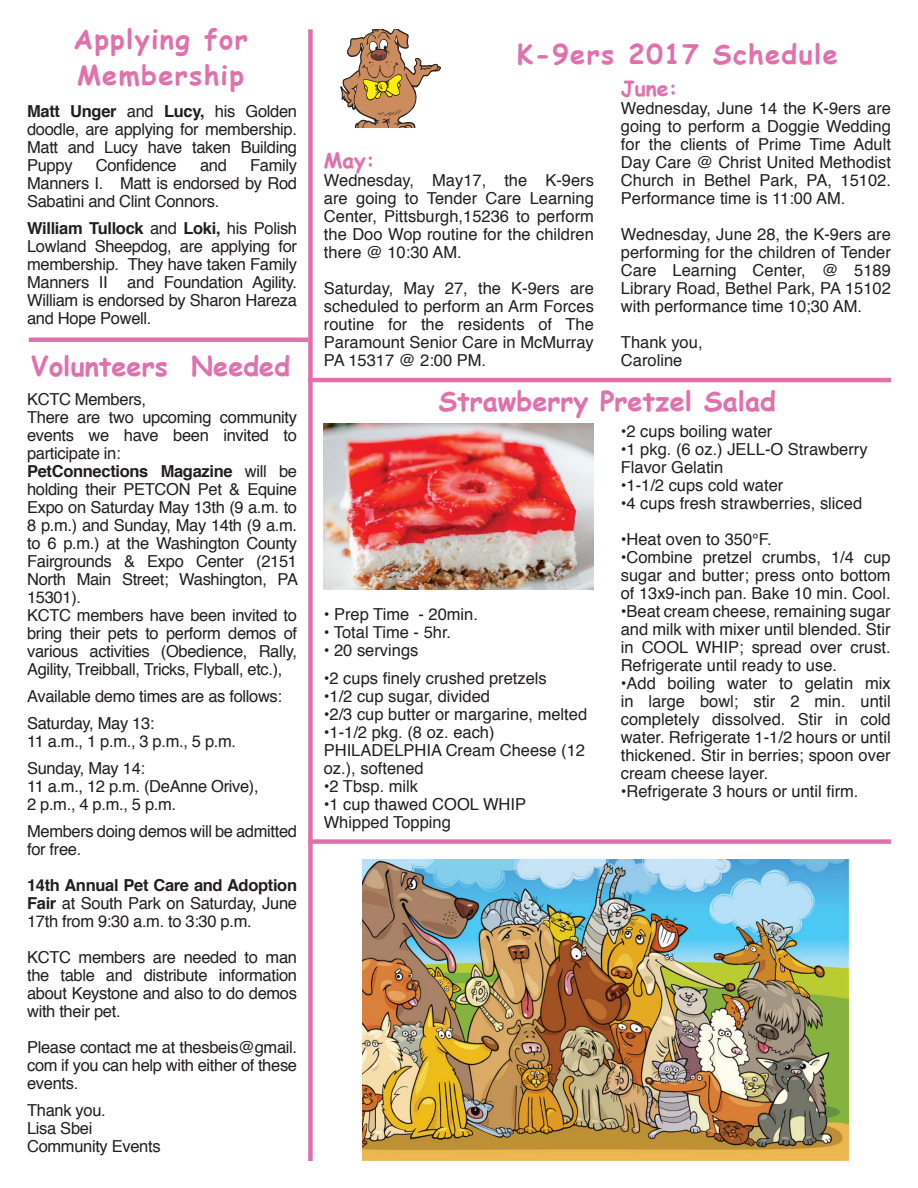
<style>
.page{position:relative;width:918px;height:1188px;background:#fff}
.page>*{position:absolute;margin:0;border:0;box-sizing:border-box;transform-origin:0 0}
.t1{font:700 27px/36px "Comic Sans MS";letter-spacing:.05em;color:#e170ac}
.t2{font:700 27px "Comic Sans MS";color:#e170ac}
.t3{font:700 21px "Comic Sans MS";color:#e170ac}
.t4{font:16.5px/18px "Helvetica";letter-spacing:-.02em;color:#231f20;text-align:justify}
.t5{font:16.5px/18px "Helvetica";color:#231f20}
.s1{font-weight:700}
</style>
<div class="page">
<svg style="left:341px;top:29px;width:100px;height:98px"></svg>
<div style="left:308px;top:29px;width:5px;height:1132px;background:#e170ac"></div>
<hr style="left:29px;top:338px;width:279px;height:4px;background:#e170ac">
<hr style="left:308px;top:378px;width:583px;height:4px;background:#e170ac">
<img style="left:324px;top:423px;width:270px;height:166px">
<div style="left:308px;top:839px;width:583px;height:5px;background:#e170ac"></div>
<img style="left:363px;top:860px;width:487px;height:301px">
<h1 class="t1" style="left:73px;top:20px;width:176px">Applying for<br>Membership</h1>
<p class="t4" style="left:27px;top:103px;width:271px"><span class="s1">Matt Unger</span> and <span class="s1">Lucy,</span> his Golden doodle, are applying for membership.<br>Matt and Lucy have taken Building Puppy</p>
<p class="t4" style="left:96px;top:157px;width:82px">Confidence</p>
<p class="t4" style="left:200px;top:157px;width:28px">and</p>
<p class="t4" style="left:27px;top:157px;width:271px;text-indent:223px">Family Manners I. Matt is endorsed by Rod Sabatini and Clint Connors.</p>
<p class="t4" style="left:27px;top:220px;width:271px"><span class="s1">William Tullock</span> and <span class="s1">Loki,</span> his Polish Lowland Sheepdog, are applying for membership. They have taken Family Manners II and Foundation Agility.<br>William is endorsed by Sharon Hareza and Hope Powell.</p>
<h1 class="t2" style="left:31px;top:346px;width:261px">Volunteers Needed</h1>
<p class="t4" style="left:27px;top:391px;width:272px;text-align:left">KCTC Members,<br>There are two upcoming community events we have been invited to participate in:<br><span class="s1">PetConnections Magazine</span> will be holding their PETCON Pet &amp; Equine<br>Expo on Saturday May 13th (9 a.m. to<br>8 p.m.) and Sunday, May 14th (9 a.m. to 6 p.m.) at the Washington County<br>Fairgrounds &amp; Expo Center (2151<br>North Main Street; Washington, PA<br>15301).<br>KCTC members have been invited to bring their pets to perform demos of various activities (Obedience, Rally,<br>Agility, Treibball, Tricks, Flyball, etc.),</p>
<p class="t4" style="left:27px;top:684px;width:256px;line-height:27px">Available demo times are as follows:<br>Saturday, May 13:</p>
<p class="t4" style="left:27px;top:729px;width:210px;line-height:27px">11 a.m., 1 p.m., 3 p.m., 5 p.m.<br>Sunday, May 14:</p>
<p class="t4" style="left:27px;top:778px;width:233px">11 a.m., 12 p.m. (DeAnne Orive),<br>2 p.m., 4 p.m., 5 p.m.</p>
<p class="t4" style="left:27px;top:823px;width:271px">Members doing demos will be admitted for free.</p>
<p class="t4" style="left:27px;top:877px;width:272px"><span class="s1">14th Annual Pet Care and Adoption Fair</span> at South Park on Saturday, June 17th from 9:30 a.m. to 3:30 p.m.</p>
<p class="t4" style="left:27px;top:949px;width:271px">KCTC members are needed to man the table and distribute information about Keystone and also to do demos with their pet.</p>
<p class="t4" style="left:27px;top:1039px;width:271px">Please contact me at thesbeis@gmail. com if you can help with either of these events.</p>
<p class="t4" style="left:27px;top:1102px;width:135px;text-align:left">Thank you.<br>Lisa Sbei<br>Community Events</p>
<h1 class="t1" style="left:517px;top:36px;width:323px">K-9ers 2017 Schedule</h1>
<p class="t3" style="left:324px;top:145px;width:52px">May:</p>
<p class="t4" style="left:324px;top:171px;width:272px">Wednesday, May17, the K-9ers are going to Tender Care Learning Center, Pittsburgh,15236 to perform the Doo Wop routine for the children there @ 10:30 AM.</p>
<p class="t4" style="left:324px;top:279px;width:272px">Saturday, May 27, the K-9ers are scheduled to perform an Arm Forces routine for the residents of The Paramount Senior Care in McMurray PA 15317 @ 2:00 PM.</p>
<p class="t3" style="left:621px;top:73px;width:58px">June:</p>
<p class="t4" style="left:621px;top:99px;width:272px">Wednesday, June 14 the K-9ers are going to perform a Doggie Wedding for the clients of Prime Time Adult Day Care @ Christ United Methodist Church in Bethel Park, PA, 15102.<br>Performance time is 11:00 AM.</p>
<p class="t4" style="left:621px;top:225px;width:272px">Wednesday, June 28, the K-9ers are performing for the children of Tender Care Learning Center, @ 5189<br>Library Road, Bethel Park, PA 15102 with performance time 10;30 AM.</p>
<p class="t5" style="left:621px;top:334px;width:83px">Thank you,<br>Caroline</p>
<h1 class="t2" style="left:439px;top:381px;width:339px">Strawberry Pretzel Salad</h1>
<p class="t5" style="left:324px;top:605px;width:156px">• Prep Time - 20min.</p>
<p class="t5" style="left:324px;top:623px;width:129px">• Total Time - 5hr.</p>
<p class="t5" style="left:324px;top:641px;width:96px">• 20 servings</p>
<p class="t5" style="left:324px;top:670px;width:225px">•2 cups finely crushed pretzels</p>
<p class="t5" style="left:324px;top:688px;width:168px">•1/2 cup sugar, divided</p>
<p class="t5" style="left:324px;top:706px;width:265px">•2/3 cup butter or margarine, melted</p>
<p class="t5" style="left:324px;top:724px;width:263px">•1-1/2 pkg. (8 oz. each)<br>PHILADELPHIA Cream Cheese (12 oz.), softened</p>
<p class="t5" style="left:324px;top:778px;width:96px">•2 Tbsp. milk</p>
<p class="t5" style="left:324px;top:796px;width:204px">•1 cup thawed COOL WHIP<br>Whipped Topping</p>
<p class="t5" style="left:621px;top:423px;width:153px">•2 cups boiling water</p>
<p class="t5" style="left:621px;top:441px;width:248px">•1 pkg. (6 oz.) JELL-O Strawberry<br>Flavor Gelatin</p>
<p class="t5" style="left:621px;top:477px;width:164px">•1-1/2 cups cold water</p>
<p class="t5" style="left:621px;top:495px;width:243px">•4 cups fresh strawberries, sliced</p>
<p class="t5" style="left:621px;top:531px;width:152px">•Heat oven to 350°F.</p>
<p class="t4" style="left:621px;top:549px;width:271px">•Combine pretzel crumbs, 1/4 cup sugar and butter; press onto bottom of 13x9-inch pan. Bake 10 min. Cool.</p>
<p class="t4" style="left:621px;top:603px;width:272px">•Beat cream cheese, remaining sugar and milk with mixer until blended. Stir in COOL WHIP; spread over crust.<br>Refrigerate until ready to use.</p>
<p class="t4" style="left:621px;top:675px;width:272px">•Add boiling water to gelatin mix in large bowl; stir 2 min. until completely dissolved. Stir in cold water. Refrigerate 1-1/2 hours or until thickened. Stir in berries; spoon over cream cheese layer.</p>
<p class="t5" style="left:621px;top:783px;width:239px">•Refrigerate 3 hours or until firm.</p>
</div>
